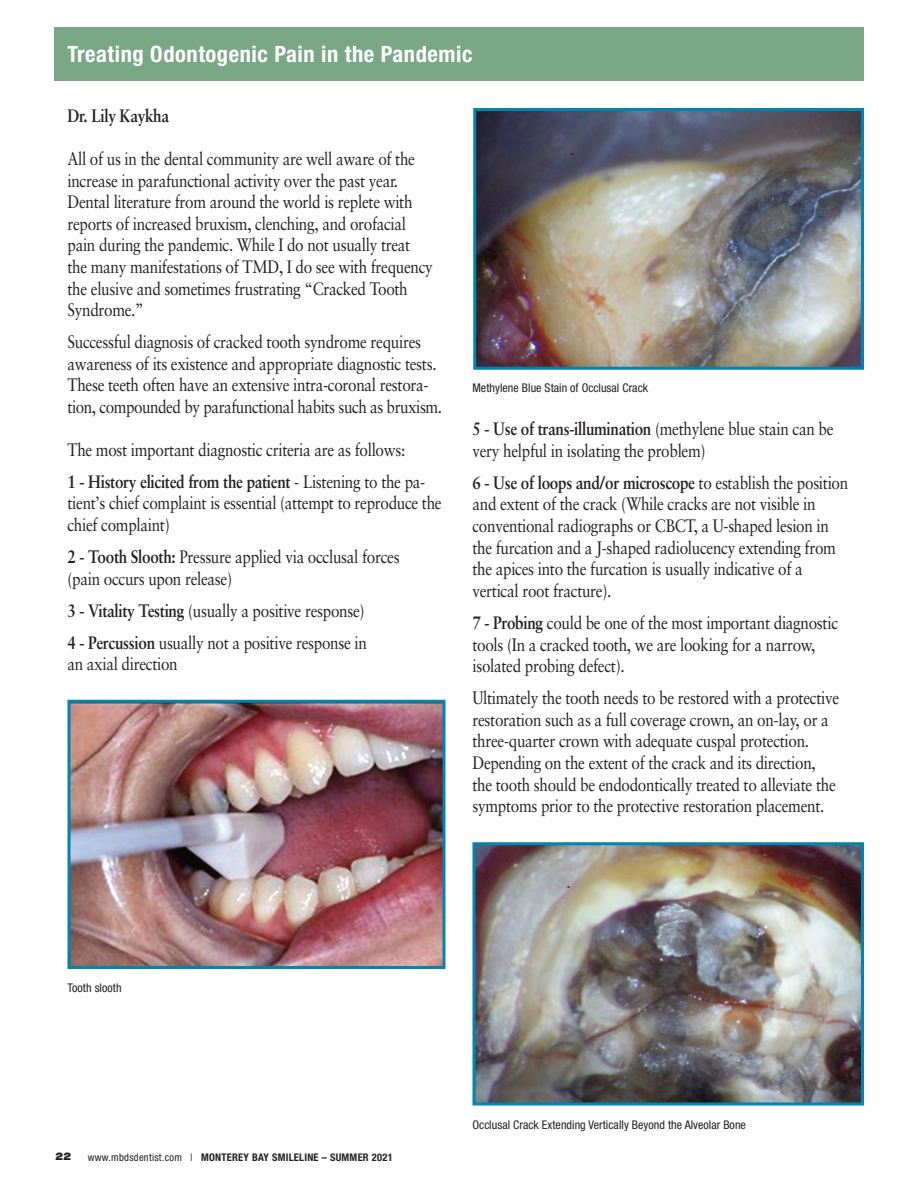
<style>
.page{position:relative;width:918px;height:1188px;background:#fff}
.page>*{position:absolute;margin:0;border:0;box-sizing:border-box;transform-origin:0 0}
.t1{font:700 condensed 22.5px "Helvetica Neue";letter-spacing:.025em;color:#fff}
.t2{font:18px/21.6px "Sabon";letter-spacing:-.02em;color:#231f20;scale:.85 1}
.t3{font:700 18px "Sabon";letter-spacing:-.02em;color:#231f20;scale:.85 1}
.t4{font:condensed 12px "Helvetica Neue";letter-spacing:.005em;color:#231f20}
.t5{font:700 condensed 10.5px "Helvetica Neue";letter-spacing:.025em;color:#231f20}
.t6{font:900 expanded 10.5px "Helvetica Neue";color:#231f20;scale:.75 1}
.s1{font-weight:700}
.s2{font-weight:400}
.s3{font-weight:300}
</style>
<div class="page">
<div style="left:54px;top:27px;width:810px;height:54px;background:#7aa785"></div>
<img style="left:72px;top:704px;width:370px;height:261px">
<div style="left:68px;top:700px;width:378px;height:269px;border:3px solid #0086ad"></div>
<img style="left:476px;top:846px;width:384px;height:256px">
<div style="left:472px;top:842px;width:392px;height:264px;border:3px solid #0086ad"></div>
<img style="left:477px;top:112px;width:383px;height:254px">
<div style="left:473px;top:108px;width:391px;height:262px;border:3px solid #0086ad"></div>
<p class="t1" style="left:68px;top:46px;width:406px">Treating Odontogenic Pain in the Pandemic</p>
<p class="t3" style="left:67px;top:108px;width:121px">Dr. Lily Kaykha</p>
<p class="t2" style="left:67px;top:149px;width:431px">All of us in the dental community are well aware of the increase in parafunctional activity over the past year.<br>Dental literature from around the world is replete with reports of increased bruxism, clenching, and orofacial pain during the pandemic. While I do not usually treat the many manifestations of TMD, I do see with frequency the elusive and sometimes frustrating “Cracked Tooth Syndrome.”</p>
<p class="t2" style="left:67px;top:333px;width:442px">Successful diagnosis of cracked tooth syndrome requires awareness of its existence and appropriate diagnostic tests.<br>These teeth often have an extensive intra-coronal restora&shy;tion, compounded by parafunctional habits such as bruxism.</p>
<p class="t2" style="left:67px;top:435px;width:423px;line-height:32.1px">The most important diagnostic criteria are as follows:<br><span class="s1">1 - History elicited from the patient</span> - Listening to the pa-</p>
<p class="t2" style="left:67px;top:494px;width:442px">tient’s chief complaint is essential (attempt to reproduce the chief complaint)</p>
<p class="t2" style="left:67px;top:547px;width:392px"><span class="s1">2 - Tooth Slooth:</span> Pressure applied via occlusal forces (pain occurs upon release)</p>
<p class="t2" style="left:67px;top:596px;width:354px;line-height:32.1px"><span class="s1">3 - Vitality Testing</span> (usually a positive response)<br><span class="s1">4 - Percussion</span> usually not a positive response in</p>
<p class="t2" style="left:67px;top:655px;width:131px">an axial direction</p>
<p class="t4" style="left:472px;top:384px;width:177px">Methylene Blue Stain of Occlusal Crack</p>
<p class="t2" style="left:472px;top:420px;width:426px"><span class="s1">5 - Use of trans-illumination</span> (methylene blue stain can be very helpful in isolating the problem)</p>
<p class="t2" style="left:472px;top:473px;width:444px"><span class="s1">6 - Use of loops and/or microscope</span> to establish the position and extent of the crack (While cracks are not visible in conventional radiographs or CBCT, a U-shaped lesion in the furcation and a J-shaped radiolucency extending from the apices into the furcation is usually indicative of a vertical root fracture).</p>
<p class="t2" style="left:472px;top:613px;width:432px"><span class="s1">7 - Probing</span> could be one of the most important diagnostic tools (In a cracked tooth, we are looking for a narrow, isolated probing defect).</p>
<p class="t2" style="left:472px;top:689px;width:433px">Ultimately the tooth needs to be restored with a protective restoration such as a full coverage crown, an on-lay, or a three-quarter crown with adequate cuspal protection.<br>Depending on the extent of the crack and its direction, the tooth should be endodontically treated to alleviate the symptoms prior to the protective restoration placement.</p>
<p class="t4" style="left:68px;top:984px;width:56px">Tooth slooth</p>
<p class="t6" style="left:56px;top:1152px;width:22px">22</p>
<p class="t5" style="left:88px;top:1154px;width:307px"><span class="s2">www.mbdsdentist.com</span> <span class="s3">I</span> MONTEREY BAY SMILELINE – SUMMER 2021</p>
<p class="t4" style="left:472px;top:1120px;width:275px">Occlusal Crack Extending Vertically Beyond the Alveolar Bone</p>
</div>
